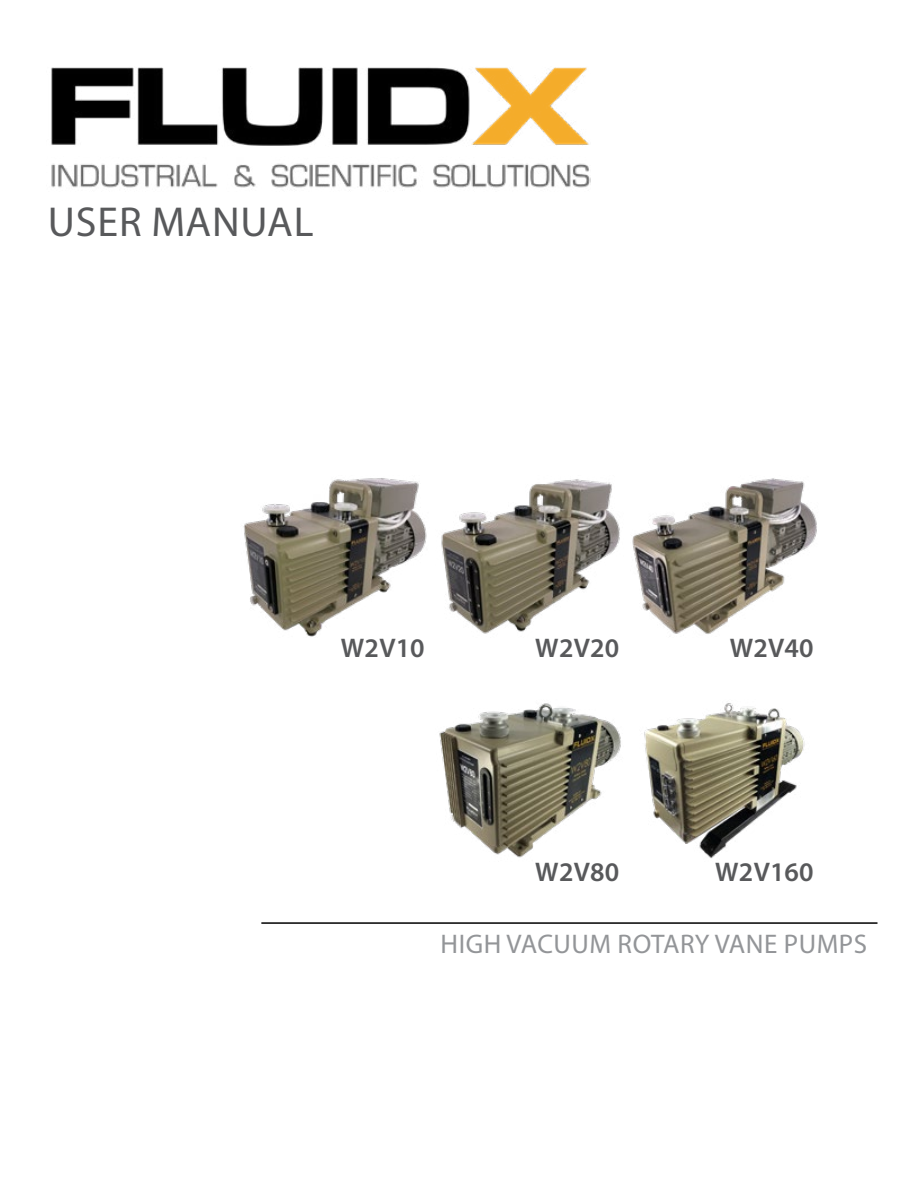
<style>
.page{position:relative;width:918px;height:1188px;background:#fff}
.page>*{position:absolute;margin:0;border:0;box-sizing:border-box;transform-origin:0 0}
.t1{font:42px "Myriad Pro";letter-spacing:.02em;color:#58595b}
.t2{font:600 27px "Myriad Pro";letter-spacing:.01em;color:#58595b}
.t3{font:27px "Myriad Pro";letter-spacing:.02em;color:#939598}
</style>
<div class="page">
<img style="left:51px;top:67px;width:539px;height:121px">
<img style="left:441px;top:479px;width:179px;height:155px">
<img style="left:243px;top:478px;width:184px;height:159px">
<img style="left:632px;top:478px;width:185px;height:156px">
<img style="left:439px;top:703px;width:182px;height:155px">
<img style="left:644px;top:703px;width:161px;height:156px">
<hr style="left:261px;top:922px;width:617px;height:2px;background:#000">
<h1 class="t1" style="left:48px;top:196px;width:267px">USER MANUAL</h1>
<p class="t2" style="left:341px;top:631px;width:85px">W2V10</p>
<p class="t2" style="left:535px;top:631px;width:85px">W2V20</p>
<p class="t2" style="left:535px;top:854px;width:85px">W2V80</p>
<p class="t2" style="left:730px;top:631px;width:85px">W2V40</p>
<p class="t2" style="left:715px;top:854px;width:100px">W2V160</p>
<p class="t3" style="left:441px;top:928px;width:428px">HIGH VACUUM ROTARY VANE PUMPS</p>
</div>
